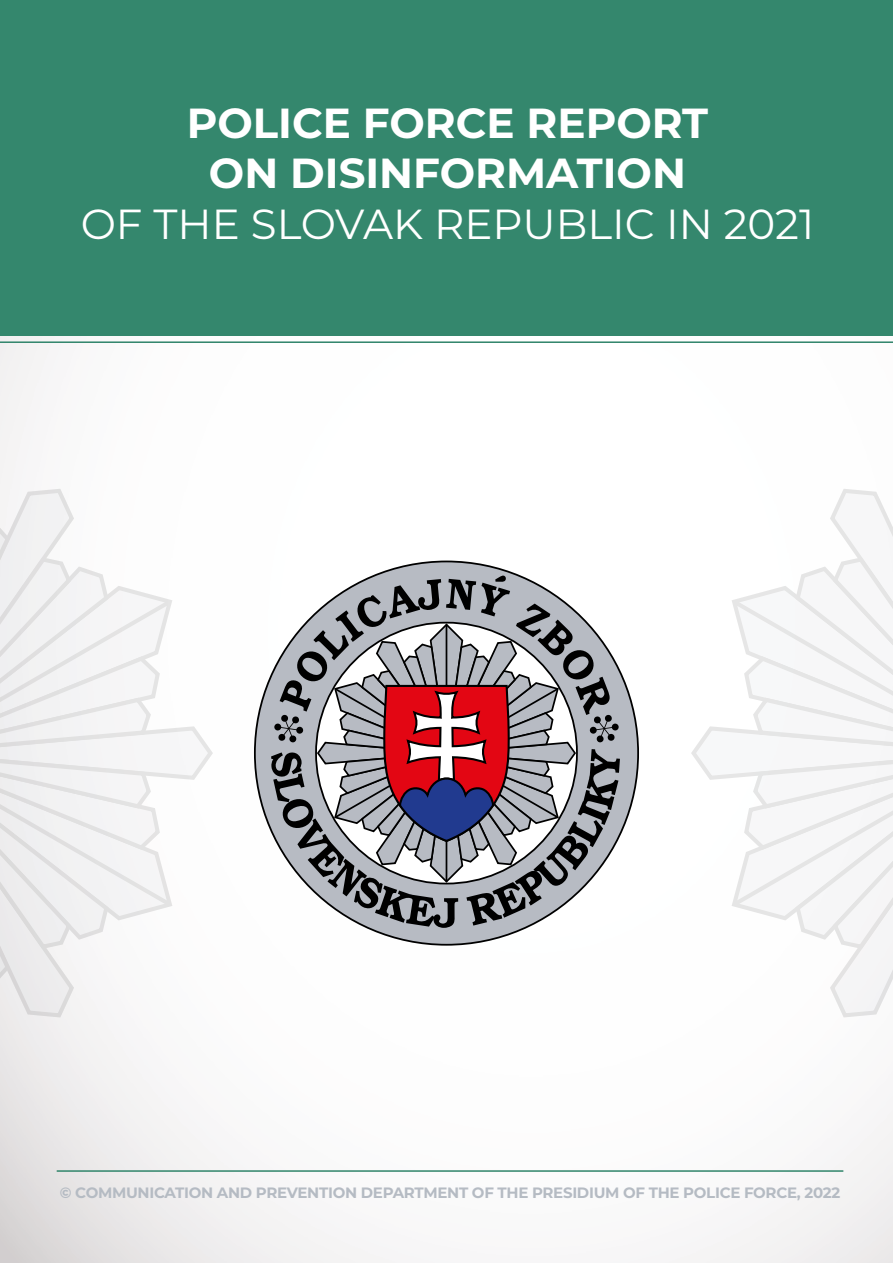
<style>
.page{position:relative;width:893px;height:1263px;background:#fff}
.page>*{position:absolute;margin:0;border:0;box-sizing:border-box;transform-origin:0 0}
.t1{font:700 42px/50.4px "Montserrat";color:#fff;text-align:center}
.t2{font:42px "Montserrat";color:#fff}
.t3{font:700 15px "Montserrat";letter-spacing:-.02em;color:#b5bbc3}
</style>
<div class="page">
<img style="left:0;top:336px;width:893px;height:927px">
<svg style="left:689px;top:486px;width:204px;height:534px"></svg>
<svg style="left:728px;top:596px;width:165px;height:314px"></svg>
<svg style="left:0;top:486px;width:214px;height:534px"></svg>
<svg style="left:0;top:596px;width:175px;height:314px"></svg>
<hr style="left:0;top:341px;width:893px;height:2px;background:#34876d">
<hr style="left:57px;top:1170px;width:786px;height:2px;background:#34876d">
<div style="left:0;top:0;width:893px;height:336px;background:#34876d"></div>
<div style="left:255px;top:561px;width:383px;height:384px;background:#b7bbc3;border-radius:50%"></div>
<svg style="left:271px;top:575px;width:349px;height:412px"></svg>
<h1 class="t1" style="left:187px;top:96px;width:523px">POLICE FORCE REPORT<br>ON DISINFORMATION</h1>
<h1 class="t2" style="left:81px;top:195px;width:735px">OF THE SLOVAK REPUBLIC IN 2021</h1>
<p class="t3" style="left:60px;top:1182px;width:782px">© COMMUNICATION AND PREVENTION DEPARTMENT OF THE PRESIDIUM OF THE POLICE FORCE, 2022</p>
</div>
